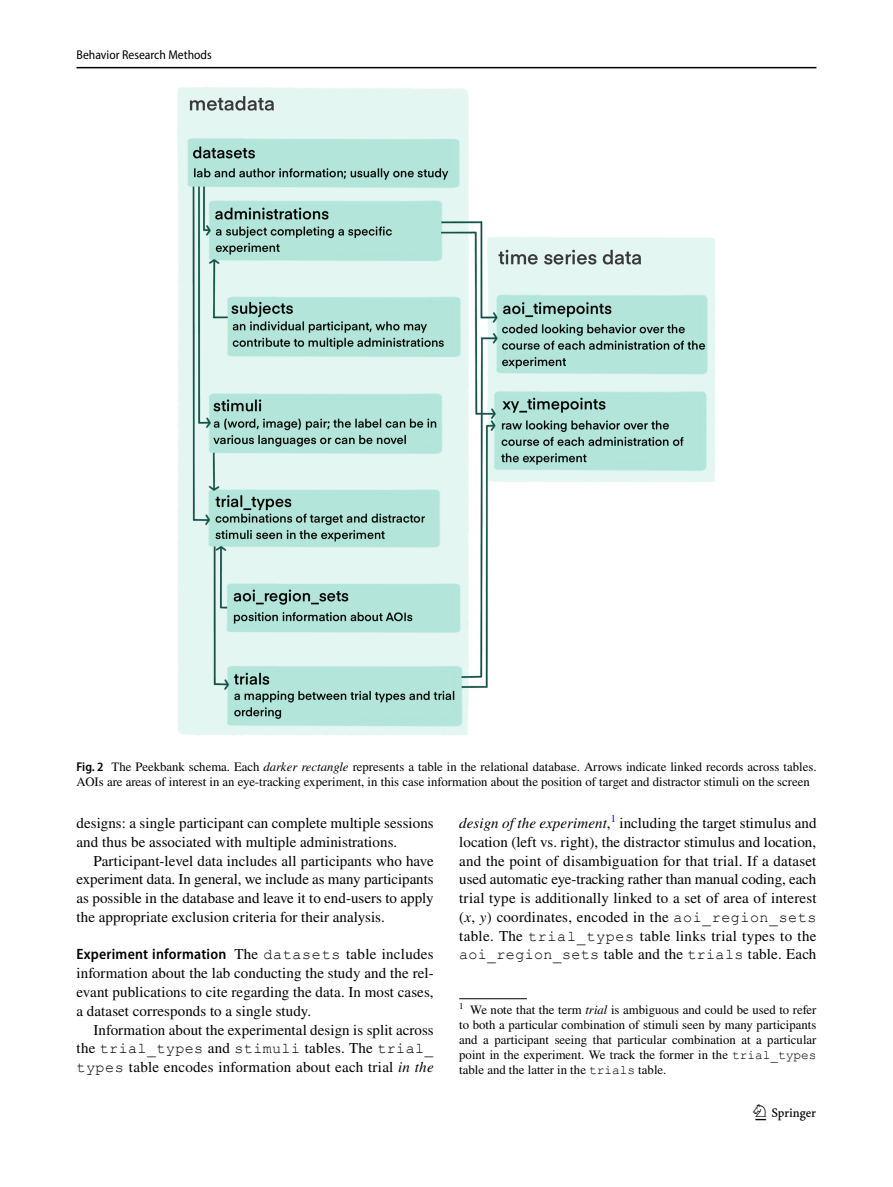
<style>
.page{position:relative;width:893px;height:1187px;background:#fff}
.page>*{position:absolute;margin:0;border:0;box-sizing:border-box;transform-origin:0 0}
.t1{font:22.5px "Springnew Regular 3";color:#000}
.t2{font:15px/18.8px "STIX";letter-spacing:.005em;color:#000;text-align:justify}
.t3{font:15px "Courier New";letter-spacing:.03em;color:#000}
.t4{font:600 semi-condensed 15px "Myriad Pro";letter-spacing:.015em;color:#000}
.t5{font:12.75px/15px "STIX";color:#000}
.t6{font:semi-condensed 12.75px "Myriad Pro";color:#000}
.s1{font-family:"Myriad Pro";font-weight:600;font-stretch:semi-condensed}
.s2{font-style:italic}
.s3{font-family:"STIX";font-weight:400;font-stretch:normal}
.s4{font-family:"Courier New";font-weight:400;font-stretch:normal}
.s5{font-family:"STIX"}
.s6{font-family:"Courier New"}
</style>
<div class="page">
<hr style="left:77px;top:67px;width:739px;height:1px;background:#000">
<img style="left:177px;top:87px;width:539px;height:649px">
<hr style="left:459px;top:998px;width:68px;height:1px;background:#000">
<p class="t6" style="left:77px;top:48px;width:137px">Behavior Research Methods</p>
<p class="t5" style="left:77px;top:760px;width:741px"><span class="s1">Fig. 2</span> The Peekbank schema. Each <span class="s2">darker rectangle</span> represents a table in the relational database. Arrows indicate linked records across tables.<br>AOIs are areas of interest in an eye-tracking experiment, in this case information about the position of target and distractor stimuli on the screen</p>
<p class="t2" style="left:77px;top:814px;width:359px">designs: a single participant can complete multiple sessions and thus be associated with multiple administrations.</p>
<p class="t2" style="left:77px;top:852px;width:359px;text-indent:17px">Participant-level data includes all participants who have experiment data. In general, we include as many participants as possible in the database and leave it to end-users to apply the appropriate exclusion criteria for their analysis.</p>
<p class="t4" style="left:77px;top:946px;width:359px">Experiment information <span class="s3">The</span> <span class="s4">datasets</span> <span class="s3">table includes</span></p>
<p class="t2" style="left:77px;top:964px;width:359px">information about the lab conducting the study and the rel&shy;evant publications to cite regarding the data. In most cases, a dataset corresponds to a single study.</p>
<p class="t2" style="left:94px;top:1021px;width:342px">Information about the experimental design is split across</p>
<p class="t3" style="left:77px;top:1039px;width:359px"><span class="s5">the</span> trial_types <span class="s5">and</span> stimuli <span class="s5">tables. The</span> trial_</p>
<p class="t2" style="left:77px;top:1058px;width:359px"><span class="s6">types</span> table encodes information about each trial <span class="s2">in the</span></p>
<p class="t2" style="left:459px;top:814px;width:359px"><span class="s2">design of the experiment</span>,<sup>1</sup> including the target stimulus and location (left vs. right), the distractor stimulus and location, and the point of disambiguation for that trial. If a dataset used automatic eye-tracking rather than manual coding, each trial type is additionally linked to a set of area of interest (<span class="s2">x</span>, <span class="s2">y</span>) coordinates, encoded in the <span class="s6">aoi_region_sets </span>table. The <span class="s6">trial_types</span> table links trial types to the</p>
<p class="t3" style="left:459px;top:945px;width:359px">aoi_region_sets <span class="s5">table and the</span> trials <span class="s5">table. Each</span></p>
<p class="t5" style="left:459px;top:1002px;width:359px;text-align:justify"><sup>1</sup> We note that the term <span class="s2">trial</span> is ambiguous and could be used to refer to both a particular combination of stimuli seen by many participants and a participant seeing that particular combination at a particular point in the experiment. We track the former in the <span class="s6">trial_types </span>table and the latter in the <span class="s6">trials</span> table.</p>
<h1 class="t1" style="left:755px;top:1104px;width:62px">1 3</h1>
</div>
